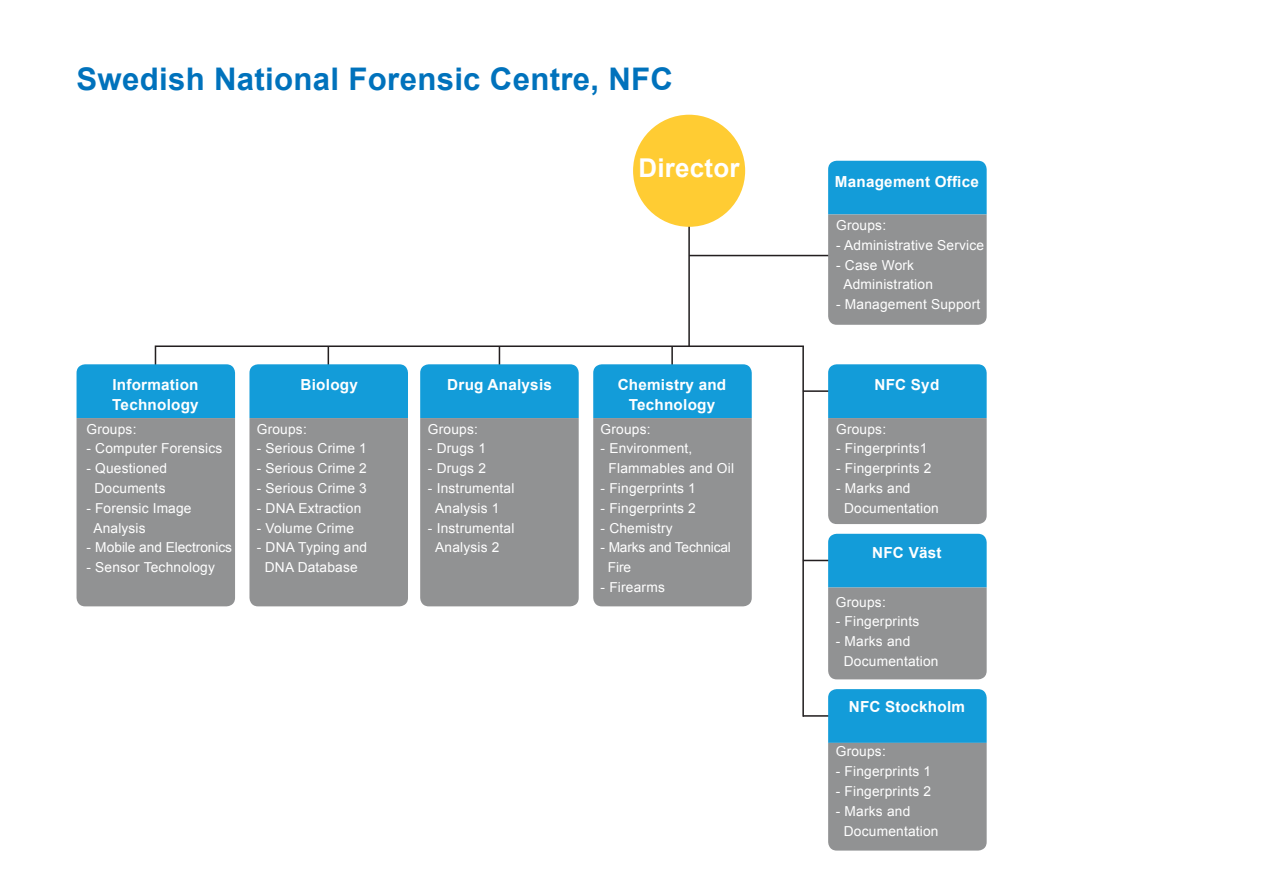
<style>
.page{position:relative;width:1263px;height:893px;background:#fff}
.page>*{position:absolute;margin:0;border:0;box-sizing:border-box;transform-origin:0 0}
.t1{font:700 31.2px "Arial";letter-spacing:.01em;color:#0072bc}
.t2{font:700 25.95px "Arial";letter-spacing:.01em;color:#fff}
.t3{font:700 15.3px "Arial";letter-spacing:.015em;color:#fff}
.t4{font:13.65px/19.8px "Arial";letter-spacing:.015em;color:#fff;text-align:center}
.t5{font:13.65px/19.8px "Arial";letter-spacing:-.01em;color:#fff}
.t6{font:13.65px "Arial";letter-spacing:-.005em;color:#fff}
</style>
<div class="page">
<hr style="left:803px;top:390px;width:27px;height:2px;background:#231f20">
<hr style="left:803px;top:715px;width:28px;height:2px;background:#231f20">
<svg style="left:828px;top:689px;width:159px;height:162px;background:#6896aa"></svg>
<svg style="left:828px;top:364px;width:159px;height:160px;background:#6796ab"></svg>
<svg style="left:804px;top:534px;width:183px;height:145px;background:#77a3b7"></svg>
<hr style="left:671px;top:346px;width:2px;height:20px;background:#231f20">
<svg style="left:77px;top:347px;width:158px;height:259px;background:#7e9ba8"></svg>
<svg style="left:249px;top:347px;width:159px;height:259px;background:#7e9ba8"></svg>
<svg style="left:420px;top:347px;width:159px;height:259px;background:#7e9ba8"></svg>
<svg style="left:593px;top:364px;width:159px;height:242px;background:#7695a3"></svg>
<hr style="left:688px;top:159px;width:2px;height:187px;background:#231f20">
<hr style="left:689px;top:255px;width:149px;height:1px;background:#231f20">
<hr style="left:155px;top:345px;width:649px;height:2px;background:#231f20">
<hr style="left:802px;top:346px;width:2px;height:371px;background:#231f20">
<svg style="left:828px;top:161px;width:159px;height:164px;background:#6996aa"></svg>
<div style="left:633px;top:115px;width:112px;height:112px;background:#fc3;border-radius:50%"></div>
<p class="t1" style="left:77px;top:58px;width:598px">Swedish National Forensic Centre, NFC</p>
<p class="t2" style="left:638px;top:150px;width:103px">Director</p>
<p class="t3" style="left:112px;top:375px;width:88px">Information</p>
<p class="t3" style="left:112px;top:395px;width:88px">Technology</p>
<p class="t4" style="left:86px;top:419px;width:52px">Groups:</p>
<p class="t4" style="left:86px;top:439px;width:137px">- Computer Forensics</p>
<p class="t4" style="left:86px;top:459px;width:82px">- Questioned<br>Documents</p>
<p class="t4" style="left:94px;top:498px;width:99px;text-align:left;text-indent:-7px">- Forensic Image<br>Analysis</p>
<p class="t6" style="left:86px;top:539px;width:147px">- Mobile and Electronics</p>
<p class="t4" style="left:86px;top:558px;width:130px">- Sensor Technology</p>
<p class="t3" style="left:301px;top:375px;width:59px">Biology</p>
<p class="t3" style="left:447px;top:375px;width:106px">Drug Analysis</p>
<p class="t3" style="left:618px;top:375px;width:110px">Chemistry and</p>
<p class="t3" style="left:629px;top:395px;width:88px">Technology</p>
<p class="t4" style="left:257px;top:419px;width:52px">Groups:</p>
<p class="t4" style="left:257px;top:439px;width:112px">- Serious Crime 1</p>
<p class="t4" style="left:257px;top:459px;width:112px">- Serious Crime 2</p>
<p class="t4" style="left:257px;top:478px;width:112px">- Serious Crime 3</p>
<p class="t4" style="left:257px;top:498px;width:106px">- DNA Extraction</p>
<p class="t4" style="left:257px;top:518px;width:99px">- Volume Crime</p>
<p class="t4" style="left:257px;top:538px;width:112px">- DNA Typing and<br>DNA Database</p>
<p class="t4" style="left:428px;top:419px;width:52px">Groups:</p>
<p class="t4" style="left:428px;top:439px;width:60px">- Drugs 1</p>
<p class="t4" style="left:428px;top:459px;width:60px">- Drugs 2</p>
<p class="t4" style="left:428px;top:478px;width:88px">- Instrumental</p>
<p class="t4" style="left:435px;top:498px;width:66px">Analysis 1</p>
<p class="t4" style="left:428px;top:518px;width:88px">- Instrumental</p>
<p class="t4" style="left:435px;top:538px;width:66px">Analysis 2</p>
<p class="t4" style="left:601px;top:419px;width:52px">Groups:</p>
<p class="t4" style="left:601px;top:439px;width:93px">- Environment,</p>
<p class="t4" style="left:609px;top:459px;width:127px">Flammables and Oil</p>
<p class="t4" style="left:601px;top:478px;width:97px">- Fingerprints 1</p>
<p class="t4" style="left:601px;top:498px;width:97px">- Fingerprints 2</p>
<p class="t4" style="left:601px;top:518px;width:74px">- Chemistry</p>
<p class="t5" style="left:608px;top:538px;width:125px;text-indent:-7px">- Marks and Technical<br>Fire</p>
<p class="t4" style="left:601px;top:578px;width:66px">- Firearms</p>
<p class="t3" style="left:835px;top:171px;width:146px">Management Office</p>
<p class="t4" style="left:836px;top:215px;width:52px">Groups:</p>
<p class="t4" style="left:836px;top:235px;width:150px">- Administrative Service</p>
<p class="t4" style="left:843px;top:255px;width:91px;text-align:left;text-indent:-7px">- Case Work<br>Administration</p>
<p class="t4" style="left:836px;top:295px;width:146px">- Management Support</p>
<p class="t3" style="left:874px;top:375px;width:66px">NFC Syd</p>
<p class="t4" style="left:836px;top:419px;width:52px">Groups:</p>
<p class="t4" style="left:836px;top:439px;width:93px">- Fingerprints1</p>
<p class="t4" style="left:836px;top:459px;width:97px">- Fingerprints 2</p>
<p class="t4" style="left:836px;top:478px;width:76px">- Marks and</p>
<p class="t4" style="left:844px;top:498px;width:96px">Documentation</p>
<p class="t3" style="left:872px;top:542px;width:71px">NFC Väst</p>
<p class="t4" style="left:836px;top:592px;width:52px">Groups:</p>
<p class="t4" style="left:836px;top:612px;width:85px">- Fingerprints</p>
<p class="t4" style="left:836px;top:632px;width:76px">- Marks and</p>
<p class="t4" style="left:844px;top:651px;width:96px">Documentation</p>
<p class="t3" style="left:849px;top:697px;width:118px">NFC Stockholm</p>
<p class="t4" style="left:836px;top:742px;width:52px">Groups:</p>
<p class="t4" style="left:836px;top:762px;width:97px">- Fingerprints 1</p>
<p class="t4" style="left:836px;top:781px;width:97px">- Fingerprints 2</p>
<p class="t4" style="left:836px;top:801px;width:76px">- Marks and</p>
<p class="t4" style="left:844px;top:821px;width:96px">Documentation</p>
</div>
